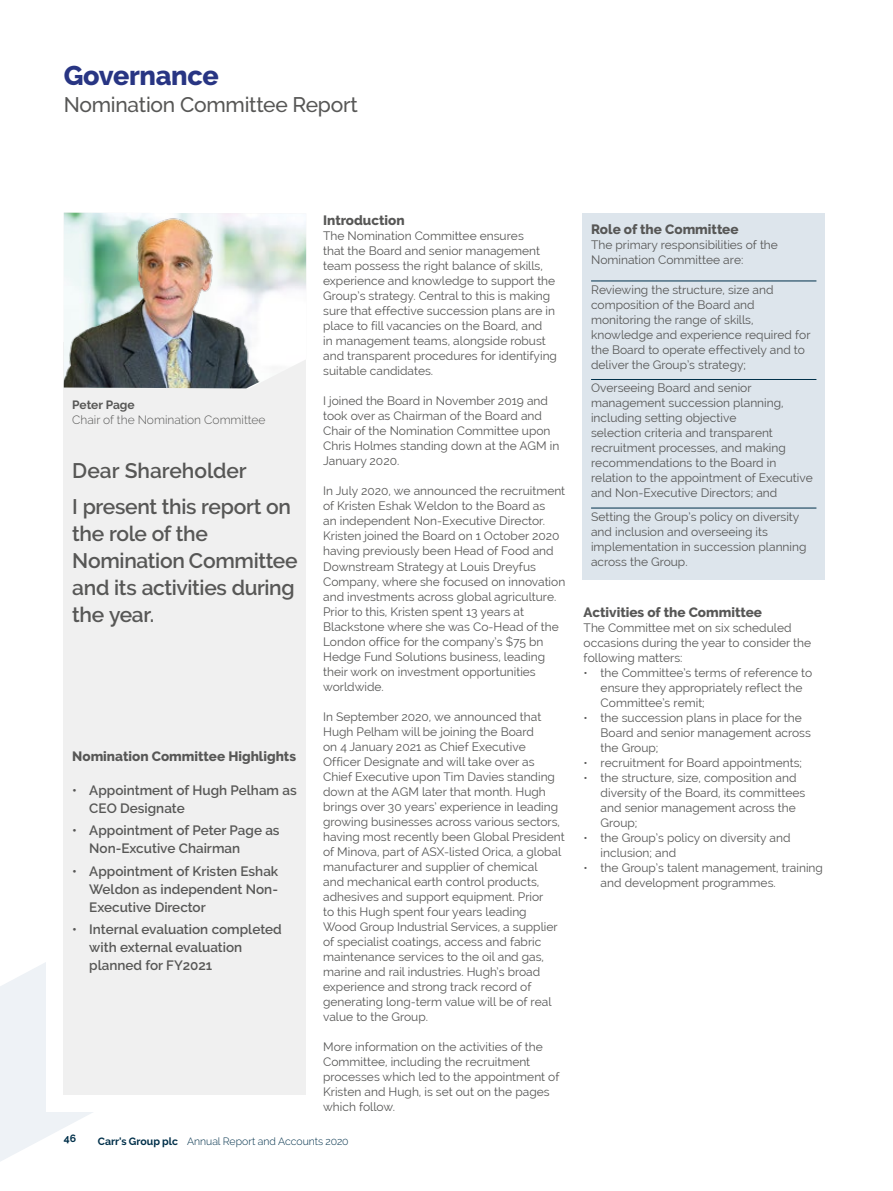
<style>
.page{position:relative;width:893px;height:1191px;background:#fff}
.page>*{position:absolute;margin:0;border:0;box-sizing:border-box;transform-origin:0 0}
.t1{font:800 27px "Raleway";letter-spacing:-.01em;color:#283583}
.t2{font:600 21px/27px "Raleway";letter-spacing:-.015em;color:#575756}
.t3{font:500 21px "Raleway";letter-spacing:-.015em;color:#575756}
.t4{font:600 13.5px/18px "Raleway";color:#575756}
.t5{font:800 13.5px "Raleway";color:#575756}
.t6{font:12px/15px "Raleway";color:#575756}
.t7{font:300 12px "Raleway";color:#575756}
.t8{font:700 12px "Raleway";letter-spacing:-.005em;color:#575756}
.t9{font:300 10.5px "Raleway";letter-spacing:-.005em;color:#00304a}
.t10{font:700 10.5px "Raleway";color:#00304a}
.s1{font-weight:700}
</style>
<div class="page">
<svg style="left:0;top:962px;width:93px;height:199px;fill:#eef2f6"></svg>
<div style="left:47px;top:201px;width:846px;height:910px;background:#fff"></div>
<div style="left:64px;top:342px;width:242px;height:753px;background:#f0f0f0"></div>
<img style="left:64px;top:213px;width:242px;height:175px">
<div style="left:583px;top:213px;width:242px;height:366px;background:#dde5ec"></div>
<hr style="left:591px;top:281px;width:225px;height:1px;background:#00304a">
<hr style="left:591px;top:379px;width:225px;height:1px;background:#00304a">
<hr style="left:591px;top:508px;width:225px;height:1px;background:#00304a">
<h1 class="t1" style="left:64px;top:60px;width:156px">Governance</h1>
<h2 class="t3" style="left:64px;top:92px;width:296px">Nomination Committee Report</h2>
<p class="t8" style="left:72px;top:398px;width:64px">Peter Page</p>
<p class="t7" style="left:72px;top:413px;width:195px">Chair of the Nomination Committee</p>
<h2 class="t2" style="left:72px;top:453px;width:220px;line-height:35.5px">Dear Shareholder<br>I present this report on</h2>
<h2 class="t2" style="left:72px;top:520px;width:227px">the role of the<br>Nomination Committee and its activities during the year.</h2>
<p class="t5" style="left:72px;top:748px;width:225px">Nomination Committee Highlights</p>
<p class="t4" style="left:89px;top:781px;width:209px;text-indent:-17px">• Appointment of Hugh Pelham as<br>CEO Designate</p>
<p class="t4" style="left:89px;top:821px;width:192px;text-indent:-17px">• Appointment of Peter Page as<br>Non-Excutive Chairman</p>
<p class="t4" style="left:89px;top:862px;width:191px;text-align:justify;text-indent:-17px">• Appointment of Kristen Eshak Weldon as independent Non-Executive Director</p>
<p class="t4" style="left:89px;top:920px;width:194px;text-indent:-17px">• Internal evaluation completed with external evaluation planned for FY2021</p>
<p class="t5" style="left:323px;top:213px;width:83px">Introduction</p>
<p class="t6" style="left:323px;top:229px;width:235px">The Nomination Committee ensures<br>that the Board and senior management team possess the right balance of skills, experience and knowledge to support the Group’s strategy. Central to this is making sure that effective succession plans are in place to fill vacancies on the Board, and<br>in management teams, alongside robust and transparent procedures for identifying suitable candidates.</p>
<p class="t6" style="left:323px;top:394px;width:238px">I joined the Board in November 2019 and took over as Chairman of the Board and Chair of the Nomination Committee upon Chris Holmes standing down at the AGM in January 2020.</p>
<p class="t6" style="left:323px;top:484px;width:244px">In July 2020, we announced the recruitment of Kristen Eshak Weldon to the Board as<br>an independent Non-Executive Director.<br>Kristen joined the Board on 1 October 2020 having previously been Head of Food and Downstream Strategy at Louis Dreyfus Company, where she focused on innovation and investments across global agriculture.<br>Prior to this, Kristen spent 13 years at Blackstone where she was Co-Head of the London office for the company’s $75 bn Hedge Fund Solutions business, leading their work on investment opportunities worldwide.</p>
<p class="t6" style="left:323px;top:709px;width:243px">In September 2020, we announced that Hugh Pelham will be joining the Board<br>on 4 January 2021 as Chief Executive Officer Designate and will take over as Chief Executive upon Tim Davies standing down at the AGM later that month. Hugh brings over 30 years’ experience in leading growing businesses across various sectors, having most recently been Global President of Minova, part of ASX-listed Orica, a global manufacturer and supplier of chemical<br>and mechanical earth control products, adhesives and support equipment. Prior<br>to this Hugh spent four years leading<br>Wood Group Industrial Services, a supplier of specialist coatings, access and fabric maintenance services to the oil and gas, marine and rail industries. Hugh’s broad experience and strong track record of generating long-term value will be of real value to the Group.</p>
<p class="t6" style="left:323px;top:1039px;width:238px">More information on the activities of the Committee, including the recruitment processes which led to the appointment of Kristen and Hugh, is set out on the pages which follow.</p>
<p class="t10" style="left:64px;top:1132px;width:14px">46</p>
<p class="t9" style="left:98px;top:1134px;width:252px"><span class="s1">Carr's Group plc</span> Annual Report and Accounts 2020</p>
<p class="t5" style="left:591px;top:221px;width:149px">Role of the Committee</p>
<p class="t6" style="left:591px;top:237px;width:188px">The primary responsibilities of the<br>Nomination Committee are:</p>
<p class="t6" style="left:591px;top:282px;width:221px">Reviewing the structure, size and composition of the Board and monitoring the range of skills, knowledge and experience required for the Board to operate effectively and to deliver the Group’s strategy;</p>
<p class="t6" style="left:591px;top:381px;width:223px">Overseeing Board and senior management succession planning, including setting objective<br>selection criteria and transparent recruitment processes, and making recommendations to the Board in relation to the appointment of Executive and Non-Executive Directors; and</p>
<p class="t6" style="left:591px;top:509px;width:217px">Setting the Group’s policy on diversity and inclusion and overseeing its implementation in succession planning across the Group.</p>
<p class="t5" style="left:584px;top:604px;width:180px">Activities of the Committee</p>
<p class="t6" style="left:584px;top:620px;width:229px">The Committee met on six scheduled occasions during the year to consider the following matters:</p>
<p class="t6" style="left:601px;top:665px;width:213px;text-indent:-17px">• the Committee’s terms of reference to ensure they appropriately reflect the<br>Committee’s remit;</p>
<p class="t6" style="left:601px;top:710px;width:212px;text-indent:-17px">• the succession plans in place for the<br>Board and senior management across the Group;</p>
<p class="t6" style="left:584px;top:755px;width:220px">• recruitment for Board appointments;</p>
<p class="t6" style="left:601px;top:770px;width:206px;text-indent:-17px">• the structure, size, composition and diversity of the Board, its committees and senior management across the<br>Group;</p>
<p class="t6" style="left:601px;top:830px;width:191px;text-indent:-17px">• the Group’s policy on diversity and inclusion; and</p>
<p class="t6" style="left:601px;top:860px;width:224px;text-indent:-17px">• the Group’s talent management, training and development programmes.</p>
</div>
